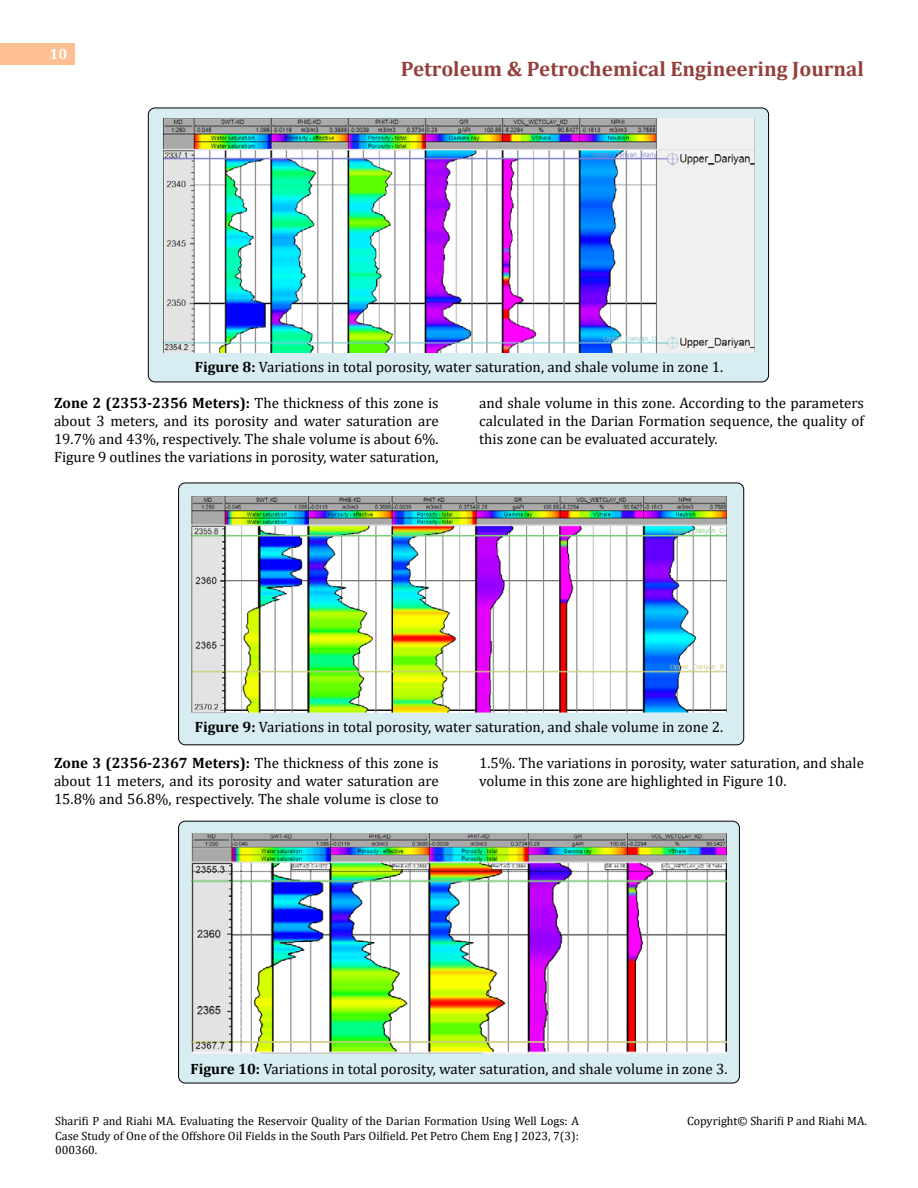
<style>
.page{position:relative;width:918px;height:1188px;background:#fff}
.page>*{position:absolute;margin:0;border:0;box-sizing:border-box;transform-origin:0 0}
.t1{font:700 21px "Cambria";color:#953f3c}
.t2{font:15px/18px "Cambria";color:#000;text-align:justify}
.t3{font:700 15px "Cambria";color:#fff}
.t4{font:12px/14.4px "Cambria";color:#000;text-align:justify}
.s1{font-weight:700}
</style>
<div class="page">
<div style="left:0;top:43px;width:75px;height:21px;background:#ffbf91"></div>
<div style="left:179px;top:821px;width:560px;height:262px;background:#d8edf2;border-radius:7px"></div>
<div style="left:178px;top:821px;width:562px;height:262px;border:1px solid #000;border-radius:7px"></div>
<div style="left:179px;top:483px;width:565px;height:262px;background:#d8edf2;border-radius:7px"></div>
<div style="left:178px;top:483px;width:566px;height:262px;border:1px solid #000;border-radius:7px"></div>
<div style="left:148px;top:108px;width:621px;height:274px;background:#d8edf2;border-radius:7px"></div>
<div style="left:148px;top:108px;width:621px;height:274px;border:1px solid #000;border-radius:7px"></div>
<img style="left:164px;top:118px;width:590px;height:234px">
<img style="left:191px;top:496px;width:536px;height:217px">
<img style="left:192px;top:834px;width:534px;height:219px">
<p class="t3" style="left:50px;top:44px;width:19px">10</p>
<h1 class="t1" style="left:401px;top:54px;width:465px">Petroleum &amp; Petrochemical Engineering Journal</h1>
<p class="t2" style="left:195px;top:357px;width:530px"><span class="s1">Figure 8:</span> Variations in total porosity, water saturation, and shale volume in zone 1.</p>
<p class="t2" style="left:54px;top:393px;width:386px"><span class="s1">Zone 2 (2353-2356 Meters):</span> The thickness of this zone is about 3 meters, and its porosity and water saturation are 19.7% and 43%, respectively. The shale volume is about 6%.<br>Figure 9 outlines the variations in porosity, water saturation,</p>
<p class="t2" style="left:479px;top:393px;width:386px">and shale volume in this zone. According to the parameters calculated in the Darian Formation sequence, the quality of this zone can be evaluated accurately.</p>
<p class="t2" style="left:195px;top:717px;width:530px"><span class="s1">Figure 9:</span> Variations in total porosity, water saturation, and shale volume in zone 2.</p>
<p class="t2" style="left:54px;top:753px;width:386px"><span class="s1">Zone 3 (2356-2367 Meters):</span> The thickness of this zone is about 11 meters, and its porosity and water saturation are 15.8% and 56.8%, respectively. The shale volume is close to</p>
<p class="t2" style="left:479px;top:753px;width:386px">1.5%. The variations in porosity, water saturation, and shale volume in this zone are highlighted in Figure 10.</p>
<p class="t2" style="left:190px;top:1059px;width:539px"><span class="s1">Figure 10:</span> Variations in total porosity, water saturation, and shale volume in zone 3.</p>
<p class="t4" style="left:55px;top:1114px;width:525px">Sharifi P and Riahi MA. Evaluating the Reservoir Quality of the Darian Formation Using Well Logs: A Case Study of One of the Offshore Oil Fields in the South Pars Oilfield. Pet Petro Chem Eng J 2023, 7(3):<br>000360.</p>
<p class="t4" style="left:687px;top:1114px;width:181px">Copyright© Sharifi P and Riahi MA.</p>
</div>
